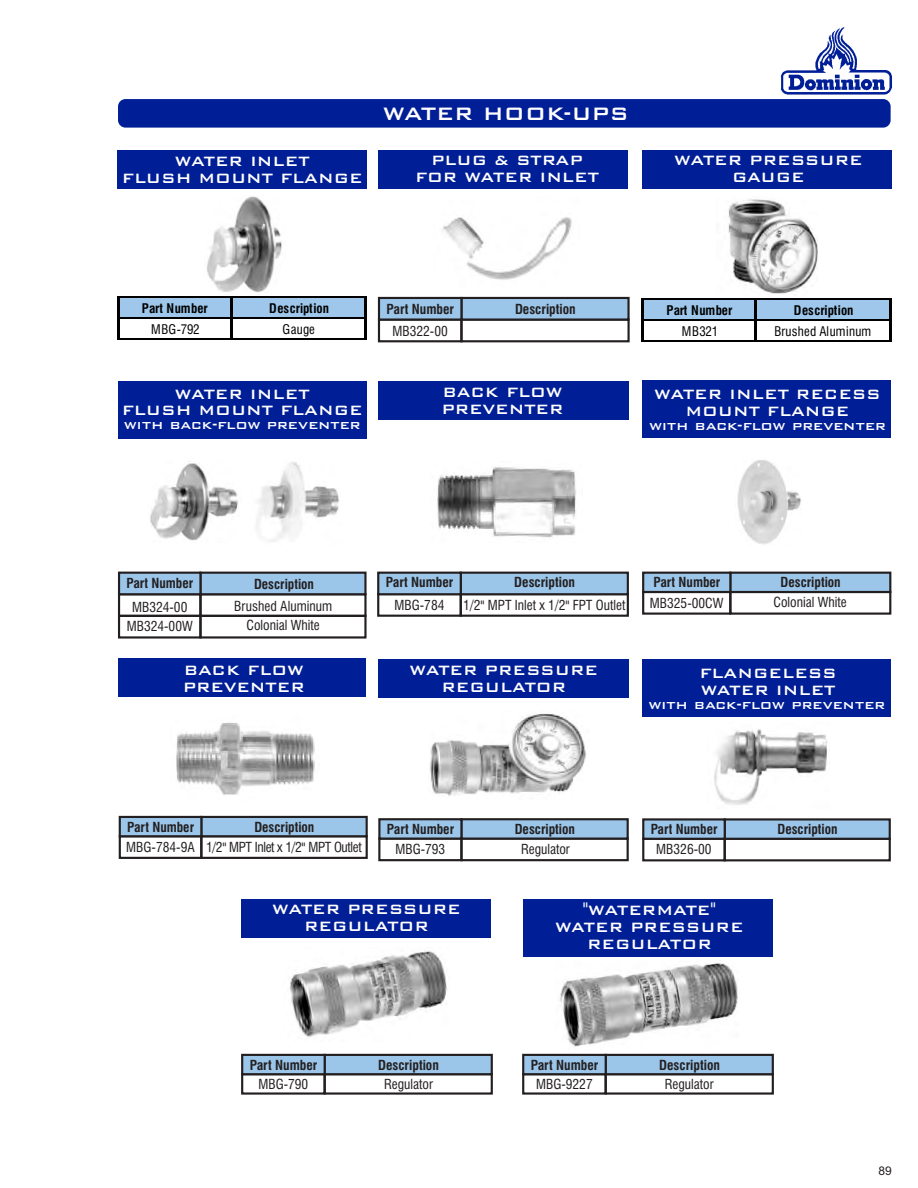
<style>
.page{position:relative;width:918px;height:1188px;background:#fff}
.page>*{position:absolute;margin:0;border:0;box-sizing:border-box;transform-origin:0 0}
.t1{font:500 24px "Bank Gothic BT";color:#fff}
.t2{font:500 18px/17px "Bank Gothic BT";color:#fff;text-align:center}
.t3{font:500 16.5px "Bank Gothic BT";color:#fff}
.t4{font:700 condensed 13.5px "Swiss 721 BT";color:#231f20}
.t5{font:condensed 13.5px/19.4px "Swiss 721 BT";color:#231f20;text-align:center}
.t6{font:condensed 13.5px "Swiss 721 BT";letter-spacing:-.025em;color:#231f20}
.t7{font:700 condensed 12.9px "Swiss 721 BT";color:#000}
.t8{font:condensed 12.9px "Swiss 721 BT";letter-spacing:.015em;color:#000}
.t9{font:12px "Arial";color:#231f20}
</style>
<div class="page">
<img style="left:207px;top:196px;width:75px;height:96px">
<img style="left:442px;top:217px;width:130px;height:63px">
<img style="left:728px;top:199px;width:89px;height:95px">
<img style="left:256px;top:462px;width:83px;height:80px">
<img style="left:437px;top:467px;width:139px;height:71px">
<img style="left:176px;top:723px;width:139px;height:72px">
<img style="left:430px;top:713px;width:156px;height:83px">
<img style="left:560px;top:963px;width:178px;height:84px">
<img style="left:289px;top:950px;width:158px;height:87px">
<img style="left:714px;top:729px;width:114px;height:76px">
<img style="left:737px;top:460px;width:64px;height:85px">
<div style="left:118px;top:99px;width:773px;height:29px;background:#001f96;border-radius:7px"></div>
<img style="left:780px;top:27px;width:112px;height:68px">
<div style="left:118px;top:150px;width:249px;height:38px;background:#001f96"></div>
<div style="left:643px;top:150px;width:249px;height:38px;background:#001f96"></div>
<div style="left:379px;top:150px;width:249px;height:38px;background:#001f96"></div>
<svg style="left:377px;top:296px;width:253px;height:47px"></svg>
<div style="left:378px;top:381px;width:251px;height:38px;background:#001f96"></div>
<div style="left:118px;top:381px;width:248px;height:58px;background:#001f96"></div>
<svg style="left:377px;top:571px;width:252px;height:46px"></svg>
<div style="left:378px;top:659px;width:251px;height:39px;background:#001f96"></div>
<div style="left:118px;top:659px;width:248px;height:38px;background:#001f96"></div>
<svg style="left:118px;top:815px;width:250px;height:44px"></svg>
<svg style="left:378px;top:818px;width:251px;height:44px"></svg>
<img style="left:150px;top:463px;width:88px;height:78px">
<div style="left:643px;top:299px;width:248px;height:22px;background:#9ec7eb"></div>
<hr style="left:642px;top:298px;width:2px;height:44px;background:#000">
<hr style="left:755px;top:300px;width:2px;height:42px;background:#000">
<hr style="left:889px;top:300px;width:2px;height:42px;background:#000">
<hr style="left:644px;top:298px;width:247px;height:2px;background:#000">
<hr style="left:644px;top:319px;width:247px;height:2px;background:#000">
<hr style="left:644px;top:340px;width:247px;height:2px;background:#000">
<div style="left:118px;top:297px;width:249px;height:22px;background:#9ec7eb"></div>
<hr style="left:117px;top:296px;width:2px;height:44px;background:#000">
<hr style="left:230px;top:298px;width:2px;height:42px;background:#000">
<hr style="left:365px;top:298px;width:2px;height:42px;background:#000">
<hr style="left:119px;top:296px;width:248px;height:2px;background:#000">
<hr style="left:119px;top:317px;width:248px;height:2px;background:#000">
<hr style="left:119px;top:338px;width:248px;height:2px;background:#000">
<svg style="left:117px;top:571px;width:250px;height:68px"></svg>
<div style="left:523px;top:899px;width:250px;height:58px;background:#001f96"></div>
<svg style="left:522px;top:1053px;width:252px;height:42px"></svg>
<div style="left:241px;top:899px;width:250px;height:38px;background:#001f96"></div>
<svg style="left:241px;top:1053px;width:252px;height:42px"></svg>
<div style="left:642px;top:659px;width:249px;height:58px;background:#001f96"></div>
<svg style="left:642px;top:818px;width:249px;height:44px"></svg>
<svg style="left:642px;top:571px;width:250px;height:44px"></svg>
<div style="left:642px;top:380px;width:249px;height:58px;background:#001f96"></div>
<h1 class="t1" style="left:383px;top:102px;width:248px">WATER HOOK-UPS</h1>
<p class="t2" style="left:122px;top:153px;width:242px">WATER INLET<br>FLUSH MOUNT FLANGE</p>
<p class="t2" style="left:674px;top:152px;width:190px">WATER PRESSURE<br>GAUGE</p>
<p class="t2" style="left:415px;top:152px;width:186px">PLUG &amp; STRAP<br>FOR WATER INLET</p>
<p class="t7" style="left:142px;top:304px;width:67px">Part Number</p>
<p class="t7" style="left:269px;top:304px;width:61px">Description</p>
<p class="t8" style="left:151px;top:325px;width:50px">MBG-792</p>
<p class="t8" style="left:283px;top:325px;width:34px">Gauge</p>
<p class="t2" style="left:122px;top:385px;width:242px">WATER INLET<br>FLUSH MOUNT FLANGE</p>
<p class="t3" style="left:124px;top:417px;width:238px">with back-flow preventer</p>
<p class="t4" style="left:387px;top:303px;width:69px">Part Number</p>
<p class="t5" style="left:393px;top:322px;width:57px">MB322-00</p>
<p class="t4" style="left:515px;top:303px;width:62px">Description</p>
<p class="t2" style="left:441px;top:384px;width:124px;text-align:left">BACK FLOW<br>PREVENTER</p>
<p class="t7" style="left:667px;top:305px;width:67px">Part Number</p>
<p class="t7" style="left:794px;top:305px;width:61px">Description</p>
<p class="t8" style="left:682px;top:326px;width:38px">MB321</p>
<p class="t8" style="left:774px;top:326px;width:98px">Brushed Aluminum</p>
<p class="t2" style="left:654px;top:386px;width:228px">WATER INLET RECESS<br>MOUNT FLANGE</p>
<p class="t3" style="left:649px;top:417px;width:238px">with back-flow preventer</p>
<p class="t4" style="left:126px;top:578px;width:68px">Part Number</p>
<p class="t5" style="left:127px;top:598px;width:68px">MB324-00<br>MB324-00W</p>
<p class="t4" style="left:254px;top:578px;width:62px">Description</p>
<p class="t5" style="left:234px;top:597px;width:100px">Brushed Aluminum<br>Colonial White</p>
<p class="t2" style="left:183px;top:661px;width:124px;text-align:left">BACK FLOW<br>PREVENTER</p>
<p class="t4" style="left:386px;top:577px;width:69px">Part Number</p>
<p class="t5" style="left:395px;top:597px;width:51px">MBG-784</p>
<p class="t4" style="left:514px;top:577px;width:62px">Description</p>
<p class="t5" style="left:463px;top:597px;width:164px">1/2" MPT Inlet x 1/2" FPT Outlet</p>
<p class="t4" style="left:653px;top:577px;width:68px">Part Number</p>
<p class="t5" style="left:650px;top:595px;width:75px">MB325-00CW</p>
<p class="t4" style="left:781px;top:577px;width:62px">Description</p>
<p class="t5" style="left:773px;top:594px;width:75px">Colonial White</p>
<p class="t2" style="left:410px;top:662px;width:190px">WATER PRESSURE<br>REGULATOR</p>
<p class="t2" style="left:700px;top:665px;width:139px;text-align:left">FLANGELESS<br>WATER INLET</p>
<p class="t3" style="left:648px;top:696px;width:238px">with back-flow preventer</p>
<p class="t4" style="left:127px;top:821px;width:68px">Part Number</p>
<p class="t5" style="left:126px;top:839px;width:70px">MBG-784-9A</p>
<p class="t4" style="left:254px;top:821px;width:62px">Description</p>
<p class="t6" style="left:206px;top:842px;width:157px">1/2" MPT Inlet x 1/2" MPT Outlet</p>
<p class="t4" style="left:387px;top:824px;width:69px">Part Number</p>
<p class="t5" style="left:395px;top:841px;width:51px">MBG-793</p>
<p class="t4" style="left:515px;top:824px;width:62px">Description</p>
<p class="t5" style="left:521px;top:841px;width:50px">Regulator</p>
<p class="t4" style="left:651px;top:824px;width:68px">Part Number</p>
<p class="t5" style="left:656px;top:841px;width:57px">MB326-00</p>
<p class="t4" style="left:778px;top:824px;width:62px">Description</p>
<p class="t2" style="left:272px;top:901px;width:190px">WATER PRESSURE<br>REGULATOR</p>
<p class="t2" style="left:555px;top:902px;width:190px">"WATERMATE"<br>WATER PRESSURE<br>REGULATOR</p>
<p class="t4" style="left:250px;top:1059px;width:69px">Part Number</p>
<p class="t5" style="left:258px;top:1076px;width:51px">MBG-790</p>
<p class="t4" style="left:378px;top:1059px;width:62px">Description</p>
<p class="t5" style="left:384px;top:1076px;width:50px">Regulator</p>
<p class="t4" style="left:531px;top:1059px;width:69px">Part Number</p>
<p class="t5" style="left:536px;top:1076px;width:58px">MBG-9227</p>
<p class="t4" style="left:659px;top:1059px;width:62px">Description</p>
<p class="t5" style="left:665px;top:1076px;width:50px">Regulator</p>
<p class="t9" style="left:878px;top:1166px;width:15px">89</p>
</div>
